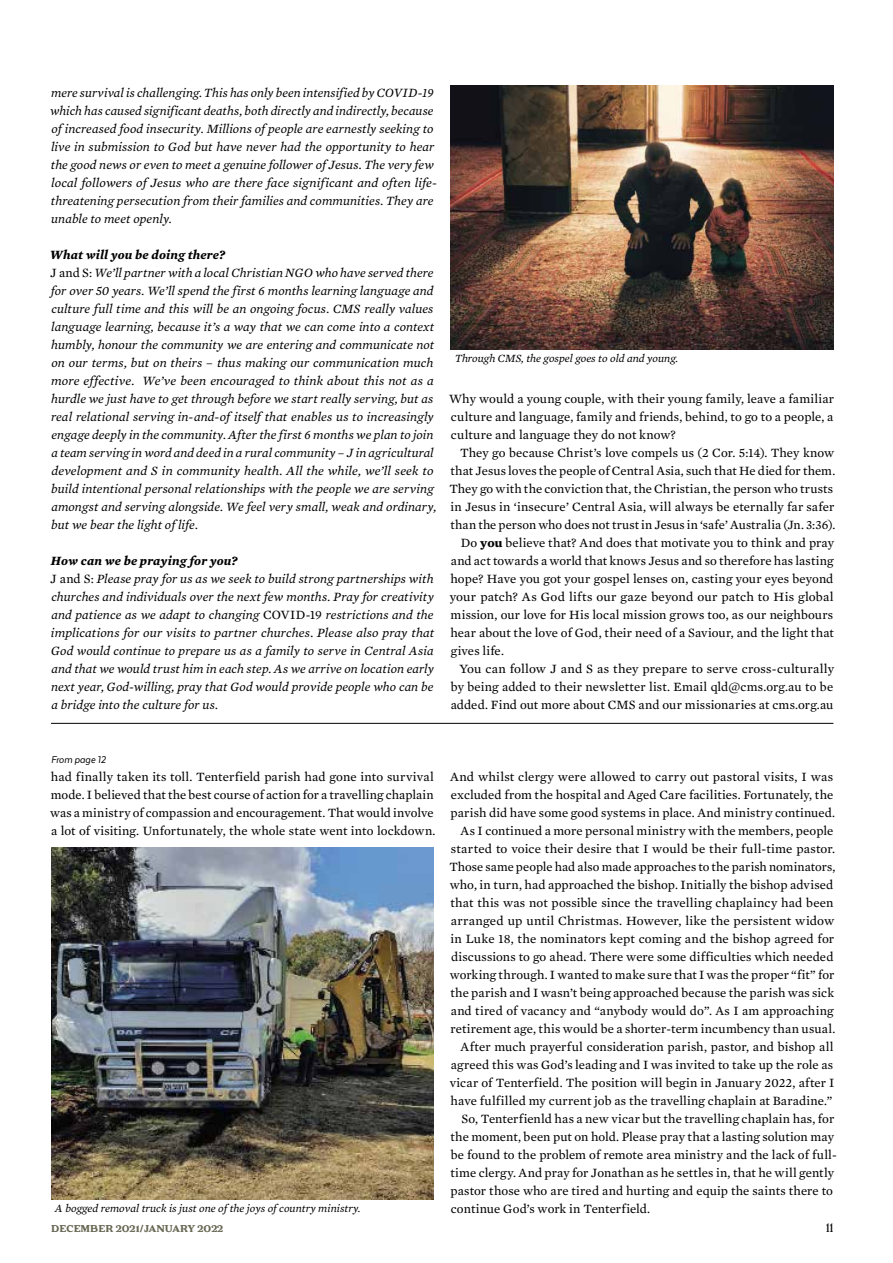
<style>
.page{position:relative;width:893px;height:1263px;background:#fff}
.page>*{position:absolute;margin:0;border:0;box-sizing:border-box;transform-origin:0 0}
.t1{font:13.5px "Battlefin";color:#000}
.t2{font:12.9px/18px "Mercury Text G2";letter-spacing:.01em;color:#000}
.t3{font:italic 12.9px/18px "Mercury Text G2";letter-spacing:.005em;color:#000}
.t4{font:italic 11.25px "Mercury Text G2";color:#000}
.t5{font:italic 11.25px "Texta Narrow";color:#000}
.t6{font:700 10.5px "Battlefin";color:#676753}
.s1{font-weight:700}
.s2{font-style:normal}
</style>
<div class="page">
<img style="left:451px;top:85px;width:382px;height:264px">
<hr style="left:51px;top:723px;width:782px;height:1px;background:#000">
<img style="left:51px;top:848px;width:383px;height:351px">
<p class="t3" style="left:50px;top:83px;width:389px">mere survival is challenging. This has only been intensified by COVID-19 which has caused significant deaths, both directly and indirectly, because of increased food insecurity. Millions of people are earnestly seeking to live in submission to God but have never had the opportunity to hear the good news or even to meet a genuine follower of Jesus. The very few local followers of Jesus who are there face significant and often life&shy;threatening persecution from their families and communities. They are unable to meet openly.</p>
<p class="t3" style="left:50px;top:245px;width:388px"><span class="s1">What will you be doing there?<br></span><span class="s2">J and S:</span> We’ll partner with a local Christian NGO who have served there for over 50 years. We’ll spend the first 6 months learning language and culture full time and this will be an ongoing focus. CMS really values language learning, because it’s a way that we can come into a context humbly, honour the community we are entering and communicate not on our terms, but on theirs – thus making our communication much more effective. We’ve been encouraged to think about this not as a hurdle we just have to get through before we start really serving, but as real relational serving in-and-of itself that enables us to increasingly engage deeply in the community. After the first 6 months we plan to join a team serving in word and deed in a rural community – J in agricultural development and S in community health. All the while, we’ll seek to build intentional personal relationships with the people we are serving amongst and serving alongside. We feel very small, weak and ordinary, but we bear the light of life.</p>
<p class="t3" style="left:50px;top:551px;width:386px"><span class="s1">How can we be praying for you?<br></span><span class="s2">J and S:</span> Please pray for us as we seek to build strong partnerships with churches and individuals over the next few months. Pray for creativity and patience as we adapt to changing <span class="s2">COVID-19</span> restrictions and the implications for our visits to partner churches. Please also pray that God would continue to prepare us as a family to serve in Central Asia and that we would trust him in each step. As we arrive on location early next year, God-willing, pray that God would provide people who can be a bridge into the culture for us.</p>
<p class="t4" style="left:455px;top:352px;width:224px">Through CMS, the gospel goes to old and young.</p>
<p class="t2" style="left:449px;top:389px;width:387px;text-align:justify">Why would a young couple, with their young family, leave a familiar culture and language, family and friends, behind, to go to a people, a culture and language they do not know?</p>
<p class="t2" style="left:460px;top:443px;width:376px">They go because Christ’s love compels us (2 Cor. 5:14). They know</p>
<p class="t2" style="left:450px;top:461px;width:386px">that Jesus loves the people of Central Asia, such that He died for them.</p>
<p class="t2" style="left:449px;top:479px;width:385px">They go with the conviction that, the Christian, the person who trusts</p>
<p class="t2" style="left:450px;top:497px;width:385px">in Jesus in ‘insecure’ Central Asia, will always be eternally far safer</p>
<p class="t2" style="left:450px;top:515px;width:386px">than the person who does not trust in Jesus in ‘safe’ Australia (Jn. 3:36).</p>
<p class="t2" style="left:461px;top:533px;width:375px">Do <span class="s1">you</span> believe that? And does that motivate you to think and pray</p>
<p class="t2" style="left:451px;top:551px;width:384px">and act towards a world that knows Jesus and so therefore has lasting</p>
<p class="t2" style="left:451px;top:569px;width:384px">hope? Have you got your gospel lenses on, casting your eyes beyond</p>
<p class="t2" style="left:450px;top:587px;width:385px">your patch? As God lifts our gaze beyond our patch to His global</p>
<p class="t2" style="left:451px;top:605px;width:384px">mission, our love for His local mission grows too, as our neighbours</p>
<p class="t2" style="left:451px;top:623px;width:385px">hear about the love of God, their need of a Saviour, and the light that</p>
<p class="t2" style="left:451px;top:641px;width:55px">gives life.</p>
<p class="t2" style="left:459px;top:659px;width:376px">You can follow J and S as they prepare to serve cross-culturally</p>
<p class="t2" style="left:451px;top:677px;width:384px">by being added to their newsletter list. Email qld@cms.org.au to be</p>
<p class="t2" style="left:451px;top:695px;width:384px">added. Find out more about CMS and our missionaries at cms.org.au</p>
<p class="t5" style="left:51px;top:753px;width:56px">From page 12</p>
<p class="t2" style="left:50px;top:767px;width:387px">had finally taken its toll. Tenterfield parish had gone into survival mode. I believed that the best course of action for a travelling chaplain was a ministry of compassion and encouragement. That would involve a lot of visiting. Unfortunately, the whole state went into lockdown.</p>
<p class="t2" style="left:450px;top:767px;width:385px">And whilst clergy were allowed to carry out pastoral visits, I was</p>
<p class="t2" style="left:451px;top:785px;width:384px">excluded from the hospital and Aged Care facilities. Fortunately, the</p>
<p class="t2" style="left:450px;top:803px;width:386px">parish did have some good systems in place. And ministry continued.</p>
<p class="t2" style="left:461px;top:821px;width:374px">As I continued a more personal ministry with the members, people</p>
<p class="t2" style="left:451px;top:839px;width:386px">started to voice their desire that I would be their full-time pastor.</p>
<p class="t2" style="left:449px;top:857px;width:387px">Those same people had also made approaches to the parish nominators,</p>
<p class="t2" style="left:450px;top:875px;width:385px">who, in turn, had approached the bishop. Initially the bishop advised</p>
<p class="t2" style="left:450px;top:893px;width:384px">that this was not possible since the travelling chaplaincy had been</p>
<p class="t2" style="left:451px;top:911px;width:385px">arranged up until Christmas. However, like the persistent widow</p>
<p class="t2" style="left:450px;top:929px;width:385px">in Luke 18, the nominators kept coming and the bishop agreed for</p>
<p class="t2" style="left:451px;top:947px;width:384px">discussions to go ahead. There were some difficulties which needed</p>
<p class="t2" style="left:450px;top:965px;width:386px">working through. I wanted to make sure that I was the proper “fit” for</p>
<p class="t2" style="left:450px;top:983px;width:385px">the parish and I wasn’t being approached because the parish was sick</p>
<p class="t2" style="left:451px;top:1001px;width:384px">and tired of vacancy and “anybody would do”. As I am approaching</p>
<p class="t2" style="left:451px;top:1019px;width:386px">retirement age, this would be a shorter-term incumbency than usual.</p>
<p class="t2" style="left:461px;top:1037px;width:374px">After much prayerful consideration parish, pastor, and bishop all</p>
<p class="t2" style="left:451px;top:1055px;width:384px">agreed this was God’s leading and I was invited to take up the role as</p>
<p class="t2" style="left:450px;top:1073px;width:386px">vicar of Tenterfield. The position will begin in January 2022, after I</p>
<p class="t2" style="left:451px;top:1091px;width:383px">have fulfilled my current job as the travelling chaplain at Baradine.”</p>
<p class="t2" style="left:461px;top:1109px;width:374px">So, Tenterfienld has a new vicar but the travelling chaplain has, for</p>
<p class="t2" style="left:450px;top:1127px;width:385px">the moment, been put on hold. Please pray that a lasting solution may</p>
<p class="t2" style="left:451px;top:1145px;width:387px">be found to the problem of remote area ministry and the lack of full-</p>
<p class="t2" style="left:450px;top:1163px;width:385px">time clergy. And pray for Jonathan as he settles in, that he will gently</p>
<p class="t2" style="left:450px;top:1181px;width:384px">pastor those who are tired and hurting and equip the saints there to</p>
<p class="t2" style="left:451px;top:1199px;width:201px">continue God’s work in Tenterfield.</p>
<p class="t4" style="left:55px;top:1201px;width:307px">A bogged removal truck is just one of the joys of country ministry.</p>
<p class="t6" style="left:51px;top:1222px;width:174px">DECEMBER 2021/JANUARY 2022</p>
<p class="t1" style="left:826px;top:1220px;width:9px">11</p>
</div>
